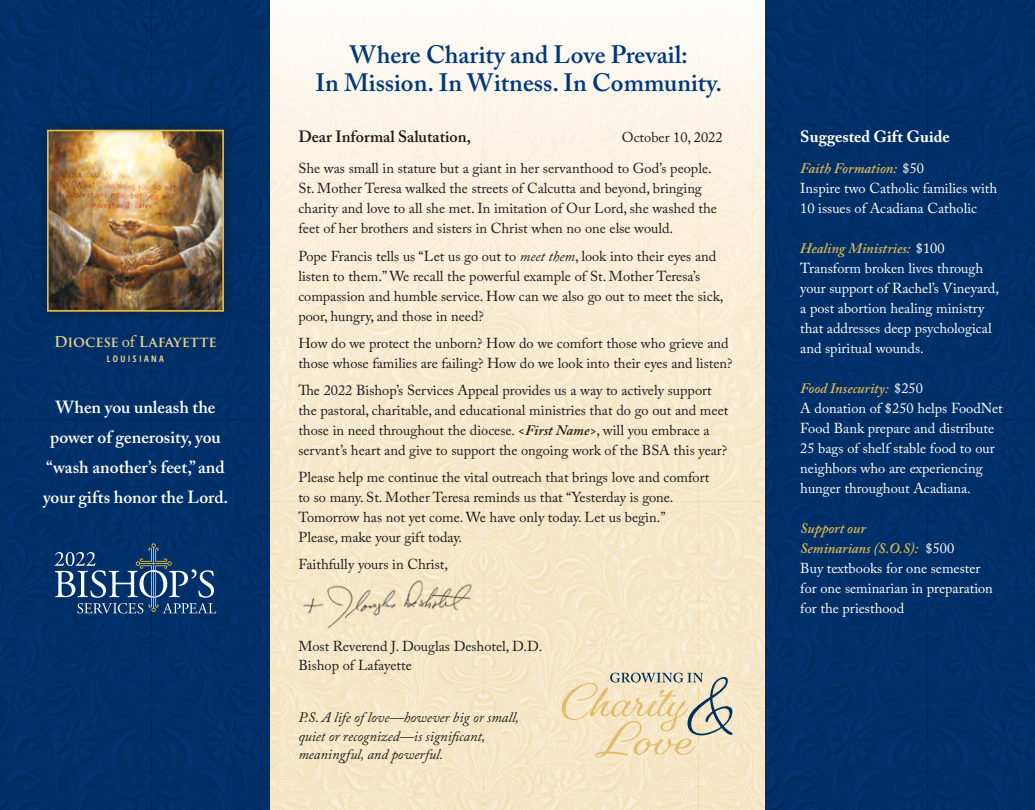
<style>
.page{position:relative;width:1035px;height:810px;background:#fff}
.page>*{position:absolute;margin:0;border:0;box-sizing:border-box;transform-origin:0 0}
.t1{font:600 25px/28.8px "Adobe Caslon Pro";color:#013879;text-align:center}
.t2{font:600 17.5px/30px "Adobe Caslon Pro";color:#fff;text-align:center}
.t3{font:600 16.25px "Adobe Caslon Pro";color:#1c1b1b}
.t4{font:700 16.25px "Adobe Caslon Pro";color:#fff}
.t5{font:600 14.5px "Trajan Pro 3";letter-spacing:-.01em;color:#ecd08b}
.t6{font:14.38px/20px "Adobe Caslon Pro";color:#1c1b1b}
.t7{font:14.38px/20px "Adobe Caslon Pro";color:#fff}
.t8{font:italic 14.38px/18.8px "Adobe Caslon Pro";color:#1c1b1b}
.t9{font:700 condensed 9px "Open Sans";letter-spacing:.26em;color:#ecd08b}
.s1{font-family:"Adobe Caslon Pro";font-weight:400;font-size:16.62px}
.s2{font-weight:600;font-style:italic;color:#dfba4f}
.s3{font-style:italic}
.s4{font-weight:600;font-style:italic}
</style>
<div class="page">
<img style="left:270px;top:9px;width:214px;height:801px">
<svg style="left:484px;top:23px;width:281px;height:787px;background:#f8ecd4"></svg>
<div style="left:765px;top:0;width:270px;height:810px;background:#003068"></div>
<img style="left:0;top:0;width:270px;height:810px">
<div style="left:36px;top:119px;width:198px;height:203px;background:#1c1b1b;opacity:.75"></div>
<img style="left:50px;top:133px;width:171px;height:176px">
<div style="left:47px;top:130px;width:177px;height:182px;border:2px solid #dfba4f"></div>
<svg style="left:55px;top:543px;width:161px;height:71px;background:#2b517e"></svg>
<img style="left:298px;top:576px;width:180px;height:57px">
<svg style="left:562px;top:673px;width:171px;height:85px;background:#e6d8b8"></svg>
<p class="t5" style="left:54px;top:331px;width:164px">Diocese <span class="s1">of</span> Lafayette</p>
<p class="t9" style="left:107px;top:353px;width:59px">LOUISIANA</p>
<p class="t2" style="left:43px;top:392px;width:187px">When you unleash the power of generosity, you “wash another’s feet,” and your gifts honor the Lord.</p>
<h1 class="t1" style="left:315px;top:40px;width:408px">Where Charity and Love Prevail:<br>In Mission. In Witness. In Community.</h1>
<p class="t3" style="left:298px;top:127px;width:174px">Dear Informal Salutation,</p>
<p class="t6" style="left:622px;top:127px;width:102px">October 10, 2022</p>
<p class="t4" style="left:800px;top:127px;width:151px">Suggested Gift Guide</p>
<p class="t7" style="left:800px;top:158px;width:198px"><span class="s2">Faith Formation:</span> $50<br>Inspire two Catholic families with<br>10 issues of Acadiana Catholic</p>
<p class="t7" style="left:800px;top:238px;width:200px"><span class="s2">Healing Ministries:</span> $100<br>Transform broken lives through your support of Rachel’s Vineyard, a post abortion healing ministry that addresses deep psychological and spiritual wounds.</p>
<p class="t7" style="left:800px;top:378px;width:204px"><span class="s2">Food Insecurity:</span> $250<br>A donation of $250 helps FoodNet<br>Food Bank prepare and distribute<br>25 bags of shelf stable food to our neighbors who are experiencing hunger throughout Acadiana.</p>
<p class="t7" style="left:800px;top:518px;width:194px"><span class="s2">Support our<br>Seminarians (S.O.S):</span> $500<br>Buy textbooks for one semester for one seminarian in preparation for the priesthood</p>
<p class="t6" style="left:298px;top:158px;width:420px">She was small in stature but a giant in her servanthood to God’s people.<br>St. Mother Teresa walked the streets of Calcutta and beyond, bringing charity and love to all she met. In imitation of Our Lord, she washed the feet of her brothers and sisters in Christ when no one else would.</p>
<p class="t6" style="left:298px;top:246px;width:427px">Pope Francis tells us “Let us go out to <span class="s3">meet them</span>, look into their eyes and listen to them.” We recall the powerful example of St. Mother Teresa’s compassion and humble service. How can we also go out to meet the sick, poor, hungry, and those in need?</p>
<p class="t6" style="left:298px;top:333px;width:436px">How do we protect the unborn? How do we comfort those who grieve and those whose families are failing? How do we look into their eyes and listen?</p>
<p class="t6" style="left:298px;top:380px;width:432px">The 2022 Bishop’s Services Appeal provides us a way to actively support the pastoral, charitable, and educational ministries that do go out and meet those in need throughout the diocese. <span class="s4">&lt;First Name&gt;</span>, will you embrace a servant’s heart and give to support the ongoing work of the BSA this year?</p>
<p class="t6" style="left:298px;top:467px;width:413px">Please help me continue the vital outreach that brings love and comfort to so many. St. Mother Teresa reminds us that “Yesterday is gone.<br>Tomorrow has not yet come. We have only today. Let us begin.”<br>Please, make your gift today.</p>
<p class="t6" style="left:298px;top:554px;width:151px">Faithfully yours in Christ,</p>
<p class="t6" style="left:298px;top:637px;width:245px;line-height:18.8px">Most Reverend J. Douglas Deshotel, D.D.<br>Bishop of Lafayette</p>
<p class="t8" style="left:298px;top:708px;width:222px">P.S. A life of love—however big or small, quiet or recognized—is significant, meaningful, and powerful.</p>
</div>
